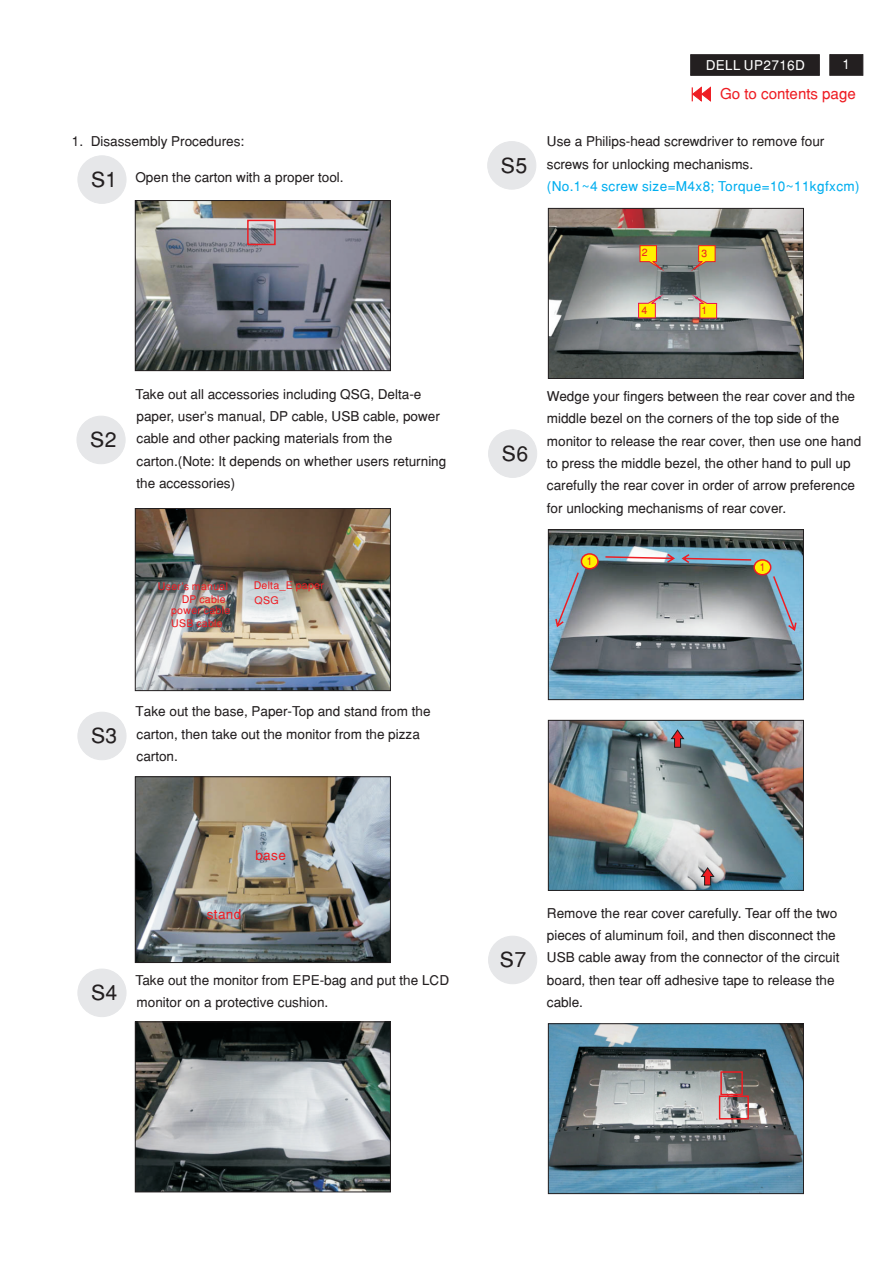
<style>
.page{position:relative;width:893px;height:1263px;background:#fff}
.page>*{position:absolute;margin:0;border:0;box-sizing:border-box;transform-origin:0 0}
.t1{font:21px "Helvetica";letter-spacing:.03em;color:#231f20}
.t2{font:15px "Helvetica";color:#ee1d23}
.t3{font:13.5px/22.4px "Helvetica";color:#231f20}
.t4{font:13.5px "Helvetica";letter-spacing:.03em;color:#00aeef}
.t5{font:13.5px "Helvetica";letter-spacing:.03em;color:#fff}
.t6{font:13.5px "Helvetica";letter-spacing:.03em;color:#ee1d23}
.t7{font:10.95px "Helvetica";color:#ee1d23;scale:.9 1}
.t8{font:10.5px/14.7px "Helvetica";letter-spacing:.03em;color:#ee1d23}
.t9{font:10.35px "Helvetica";color:#ee1d23}
</style>
<div class="page">
<div style="left:77px;top:416px;width:48px;height:48px;background:#e6e7e9;border:1px solid #e6e7e9;border-radius:50%"></div>
<img style="left:550px;top:531px;width:252px;height:167px">
<div style="left:548px;top:529px;width:256px;height:171px;border:1px solid #231f20"></div>
<div style="left:78px;top:156px;width:48px;height:48px;background:#e6e7e9;border:1px solid #e6e7e9;border-radius:50%"></div>
<img style="left:550px;top:210px;width:252px;height:167px">
<div style="left:548px;top:208px;width:256px;height:171px;border:1px solid #231f20"></div>
<svg style="left:640px;top:245px;width:23px;height:26px"></svg>
<svg style="left:692px;top:245px;width:23px;height:26px"></svg>
<svg style="left:638px;top:295px;width:24px;height:23px"></svg>
<svg style="left:693px;top:295px;width:24px;height:23px"></svg>
<img style="left:550px;top:722px;width:252px;height:167px">
<div style="left:548px;top:720px;width:256px;height:171px;border:1px solid #231f20"></div>
<img style="left:137px;top:1024px;width:252px;height:166px">
<div style="left:135px;top:1022px;width:256px;height:170px;border:1px solid #231f20"></div>
<div style="left:78px;top:712px;width:48px;height:48px;background:#e6e7e9;border:1px solid #e6e7e9;border-radius:50%"></div>
<div style="left:78px;top:969px;width:48px;height:48px;background:#e6e7e9;border:1px solid #e6e7e9;border-radius:50%"></div>
<div style="left:488px;top:430px;width:49px;height:48px;background:#e6e7e9;border:1px solid #e6e7e9;border-radius:50%"></div>
<img style="left:137px;top:510px;width:252px;height:179px">
<div style="left:135px;top:508px;width:256px;height:183px;border:1px solid #231f20"></div>
<div style="left:488px;top:141px;width:48px;height:48px;background:#e6e7e9;border:1px solid #e6e7e9;border-radius:50%"></div>
<div style="left:488px;top:936px;width:49px;height:48px;background:#e6e7e9;border:1px solid #e6e7e9;border-radius:50%"></div>
<img style="left:137px;top:202px;width:252px;height:167px">
<div style="left:135px;top:200px;width:256px;height:171px;border:1px solid #231f20"></div>
<div style="left:247px;top:220px;width:29px;height:25px;border:1px solid #ee1d23"></div>
<img style="left:137px;top:779px;width:252px;height:182px">
<div style="left:135px;top:777px;width:256px;height:186px;border:1px solid #231f20"></div>
<svg style="left:581px;top:553px;width:18px;height:16px"></svg>
<svg style="left:753px;top:559px;width:18px;height:16px"></svg>
<svg style="left:773px;top:576px;width:24px;height:55px"></svg>
<svg style="left:555px;top:572px;width:24px;height:55px"></svg>
<svg style="left:605px;top:554px;width:70px;height:9px"></svg>
<svg style="left:682px;top:554px;width:69px;height:9px"></svg>
<svg style="left:700px;top:867px;width:15px;height:19px"></svg>
<svg style="left:670px;top:729px;width:15px;height:19px"></svg>
<img style="left:550px;top:1026px;width:252px;height:166px">
<div style="left:548px;top:1024px;width:256px;height:170px;border:1px solid #231f20"></div>
<div style="left:719px;top:1095px;width:30px;height:24px;border:1px solid #ee1d23"></div>
<div style="left:720px;top:1071px;width:23px;height:24px;border:1px solid #ee1d23"></div>
<div style="left:830px;top:54px;width:33px;height:21px;background:#231f20;border:1px solid #231f20"></div>
<div style="left:690px;top:55px;width:129px;height:20px;background:#231f20"></div>
<svg style="left:692px;top:87px;width:19px;height:15px"></svg>
<p class="t3" style="left:72px;top:130px;width:174px">1. Disassembly Procedures:</p>
<h1 class="t1" style="left:91px;top:171px;width:28px">S1</h1>
<p class="t3" style="left:135px;top:168px;width:210px">Open the carton with a proper tool.</p>
<h1 class="t1" style="left:90px;top:432px;width:28px">S2</h1>
<p class="t3" style="left:136px;top:384px;width:312px">Take out all accessories including QSG, Delta-e paper, user’s manual, DP cable, USB cable, power cable and other packing materials from the carton.(Note: It depends on whether users returning the accessories)</p>
<p class="t8" style="left:158px;top:580px;width:72px">User’s manual</p>
<p class="t8" style="left:171px;top:595px;width:61px;line-height:10.9px;text-align:center">DP cable power cable</p>
<p class="t8" style="left:171px;top:617px;width:53px">USB cable</p>
<p class="t8" style="left:254px;top:579px;width:72px">Delta_E paper<br>QSG</p>
<h1 class="t1" style="left:91px;top:728px;width:28px">S3</h1>
<p class="t3" style="left:136px;top:701px;width:296px">Take out the base, Paper-Top and stand from the carton, then take out the monitor from the pizza carton.</p>
<p class="t6" style="left:255px;top:850px;width:32px">base</p>
<p class="t6" style="left:207px;top:908px;width:36px">stand</p>
<h1 class="t1" style="left:91px;top:985px;width:28px">S4</h1>
<p class="t3" style="left:136px;top:970px;width:315px">Take out the monitor from EPE-bag and put the LCD monitor on a protective cushion.</p>
<h1 class="t1" style="left:501px;top:157px;width:28px">S5</h1>
<p class="t5" style="left:842px;top:56px;width:9px">1</p>
<p class="t2" style="left:720px;top:88px;width:137px">Go to contents page</p>
<p class="t5" style="left:706px;top:60px;width:101px">DELL UP2716D</p>
<p class="t3" style="left:547px;top:132px;width:279px">Use a Philips-head screwdriver to remove four screws for unlocking mechanisms.</p>
<p class="t4" style="left:547px;top:181px;width:314px">(No.1~4 screw size=M4x8; Torque=10~11kgfxcm)</p>
<p class="t9" style="left:642px;top:248px;width:7px">2</p>
<p class="t9" style="left:701px;top:250px;width:7px">3</p>
<p class="t9" style="left:641px;top:307px;width:7px">4</p>
<p class="t9" style="left:701px;top:306px;width:7px">1</p>
<h1 class="t1" style="left:502px;top:445px;width:28px">S6</h1>
<p class="t3" style="left:547px;top:386px;width:316px">Wedge your fingers between the rear cover and the middle bezel on the corners of the top side of the monitor to release the rear cover, then use one hand to press the middle bezel, the other hand to pull up carefully the rear cover in order of arrow preference for unlocking mechanisms of rear cover.</p>
<p class="t7" style="left:587px;top:557px;width:8px">1</p>
<p class="t7" style="left:760px;top:563px;width:8px">1</p>
<h1 class="t1" style="left:500px;top:952px;width:28px">S7</h1>
<p class="t3" style="left:547px;top:903px;width:294px">Remove the rear cover carefully. Tear off the two pieces of aluminum foil, and then disconnect the USB cable away from the connector of the circuit board, then tear off adhesive tape to release the cable.</p>
</div>
